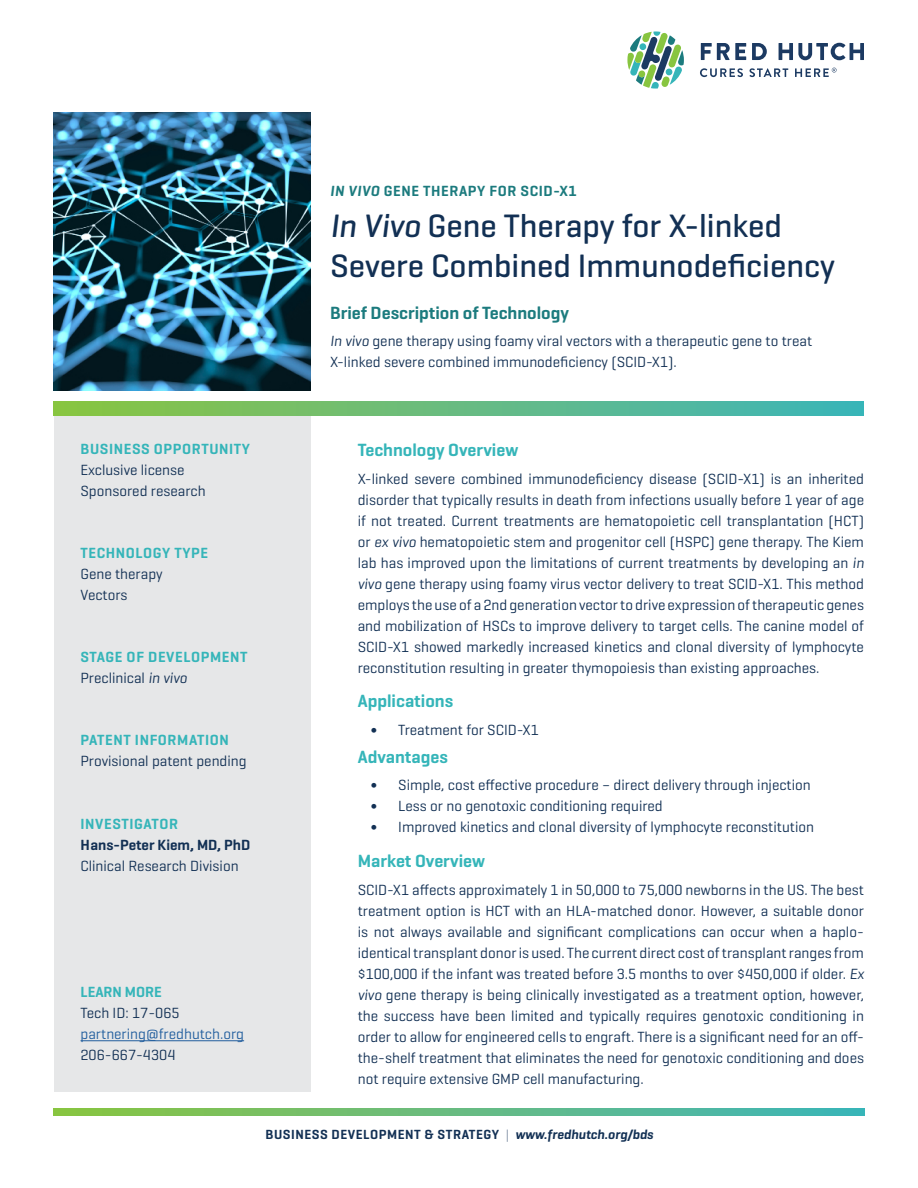
<style>
.page{position:relative;width:918px;height:1188px;background:#fff}
.page>*{position:absolute;margin:0;border:0;box-sizing:border-box;transform-origin:0 0}
.t1{font:500 33px/40.5px "Geogrotesque";color:#123054}
.t2{font:600 18px "Geogrotesque";color:#35b5b9}
.t3{font:600 18px "Geogrotesque";color:#1c7b7e}
.t4{font:15px/21px "Geogrotesque";color:#123054}
.t5{font:600 15px/21px "Geogrotesque";letter-spacing:.04em;color:#35b5b9}
.t6{font:600 15px "Geogrotesque";letter-spacing:.04em;color:#1c7b7e}
.t7{font:15px "Geogrotesque";color:#215e9e}
.t8{font:600 15px "Geogrotesque";color:#123054}
.t9{font:600 15px "Geogrotesque";color:#35b5b9}
.t10{font:600 13.5px "Geogrotesque";letter-spacing:.04em;color:#123054}
.s1{font-style:italic}
.s2{font-weight:400;color:#123054}
.s3{font-weight:400;font-style:italic;color:#123054}
.s4{font-weight:400;color:#8897aa}
</style>
<div class="page">
<div style="left:54px;top:415px;width:256px;height:677px;background:#e6e7e8"></div>
<hr style="left:81px;top:1040px;width:163px;height:1px;background:#215e9e">
<img style="left:54px;top:112px;width:256px;height:279px">
<svg style="left:54px;top:402px;width:810px;height:13px;background:#65bb7e"></svg>
<svg style="left:54px;top:1108px;width:811px;height:8px;background:#65bb7e"></svg>
<svg style="left:701px;top:43px;width:45px;height:17px"></svg>
<svg style="left:752px;top:43px;width:15px;height:17px"></svg>
<svg style="left:779px;top:43px;width:85px;height:17px"></svg>
<svg style="left:700px;top:68px;width:43px;height:9px"></svg>
<svg style="left:749px;top:68px;width:39px;height:9px"></svg>
<svg style="left:627px;top:31px;width:57px;height:58px"></svg>
<svg style="left:795px;top:68px;width:42px;height:9px"></svg>
<p class="t6" style="left:330px;top:182px;width:249px"><span class="s1">IN VIVO</span> GENE THERAPY FOR SCID-X1</p>
<h1 class="t1" style="left:330px;top:205px;width:506px"><span class="s1">In Vivo</span> Gene Therapy for X-linked<br>Severe Combined Immunodeficiency</h1>
<p class="t3" style="left:330px;top:301px;width:241px">Brief Description of Technology</p>
<p class="t4" style="left:330px;top:330px;width:484px"><span class="s1">In vivo</span> gene therapy using foamy viral vectors with a therapeutic gene to treat<br>X-linked severe combined immunodeficiency (SCID-X1).</p>
<p class="t5" style="left:81px;top:438px;width:171px">BUSINESS OPPORTUNITY</p>
<p class="t4" style="left:81px;top:458px;width:127px">Exclusive license<br>Sponsored research</p>
<p class="t5" style="left:81px;top:542px;width:129px">TECHNOLOGY TYPE</p>
<p class="t4" style="left:81px;top:563px;width:84px">Gene therapy<br>Vectors</p>
<p class="t5" style="left:81px;top:646px;width:168px">STAGE OF DEVELOPMENT<br><span class="s2">Preclinical</span> <span class="s3">in vivo</span></p>
<p class="t5" style="left:81px;top:729px;width:150px">PATENT INFORMATION</p>
<p class="t4" style="left:81px;top:750px;width:168px">Provisional patent pending</p>
<p class="t5" style="left:81px;top:813px;width:99px">INVESTIGATOR</p>
<p class="t8" style="left:81px;top:836px;width:171px">Hans-Peter Kiem, MD, PhD</p>
<p class="t4" style="left:81px;top:855px;width:160px">Clinical Research Division</p>
<p class="t9" style="left:81px;top:983px;width:83px">LEARN MORE</p>
<p class="t4" style="left:81px;top:1002px;width:101px">Tech ID: 17-065</p>
<p class="t7" style="left:81px;top:1025px;width:165px">partnering@fredhutch.org</p>
<p class="t4" style="left:81px;top:1044px;width:96px">206-667-4304</p>
<p class="t2" style="left:358px;top:438px;width:162px">Technology Overview</p>
<p class="t4" style="left:358px;top:467px;width:508px;text-align:justify">X-linked severe combined immunodeficiency disease (SCID-X1) is an inherited disorder that typically results in death from infections usually before 1 year of age if not treated. Current treatments are hematopoietic cell transplantation (HCT) or <span class="s1">ex vivo</span> hematopoietic stem and progenitor cell (HSPC) gene therapy. The Kiem lab has improved upon the limitations of current treatments by developing an <span class="s1">in vivo</span> gene therapy using foamy virus vector delivery to treat SCID-X1. This method employs the use of a 2nd generation vector to drive expression of therapeutic genes and mobilization of HSCs to improve delivery to target cells. The canine model of SCID-X1 showed markedly increased kinetics and clonal diversity of lymphocyte reconstitution resulting in greater thymopoiesis than existing approaches.</p>
<p class="t2" style="left:358px;top:690px;width:97px">Applications</p>
<p class="t4" style="left:371px;top:719px;width:7px">∫</p>
<p class="t4" style="left:398px;top:719px;width:142px">Treatment for SCID-X1</p>
<p class="t2" style="left:358px;top:745px;width:92px">Advantages</p>
<p class="t4" style="left:371px;top:774px;width:7px">∫</p>
<p class="t4" style="left:398px;top:774px;width:414px">Simple, cost effective procedure – direct delivery through injection</p>
<p class="t4" style="left:371px;top:795px;width:7px">∫</p>
<p class="t4" style="left:398px;top:795px;width:266px">Less or no genotoxic conditioning required</p>
<p class="t4" style="left:371px;top:816px;width:7px">∫</p>
<p class="t4" style="left:398px;top:816px;width:417px">Improved kinetics and clonal diversity of lymphocyte reconstitution</p>
<p class="t2" style="left:358px;top:849px;width:129px">Market Overview</p>
<p class="t4" style="left:358px;top:878px;width:508px;text-align:justify">SCID-X1 affects approximately 1 in 50,000 to 75,000 newborns in the US. The best treatment option is HCT with an HLA-matched donor. However, a suitable donor is not always available and significant complications can occur when a haplo&shy;identical transplant donor is used. The current direct cost of transplant ranges from $100,000 if the infant was treated before 3.5 months to over $450,000 if older. <span class="s1">Ex vivo</span> gene therapy is being clinically investigated as a treatment option, however, the success have been limited and typically requires genotoxic conditioning in order to allow for engineered cells to engraft. There is a significant need for an off&shy;the-shelf treatment that eliminates the need for genotoxic conditioning and does not require extensive GMP cell manufacturing.</p>
<p class="t10" style="left:265px;top:1126px;width:389px">BUSINESS DEVELOPMENT &amp; STRATEGY <span class="s4">|</span> <span class="s1">www.fredhutch.org/bds</span></p>
</div>
